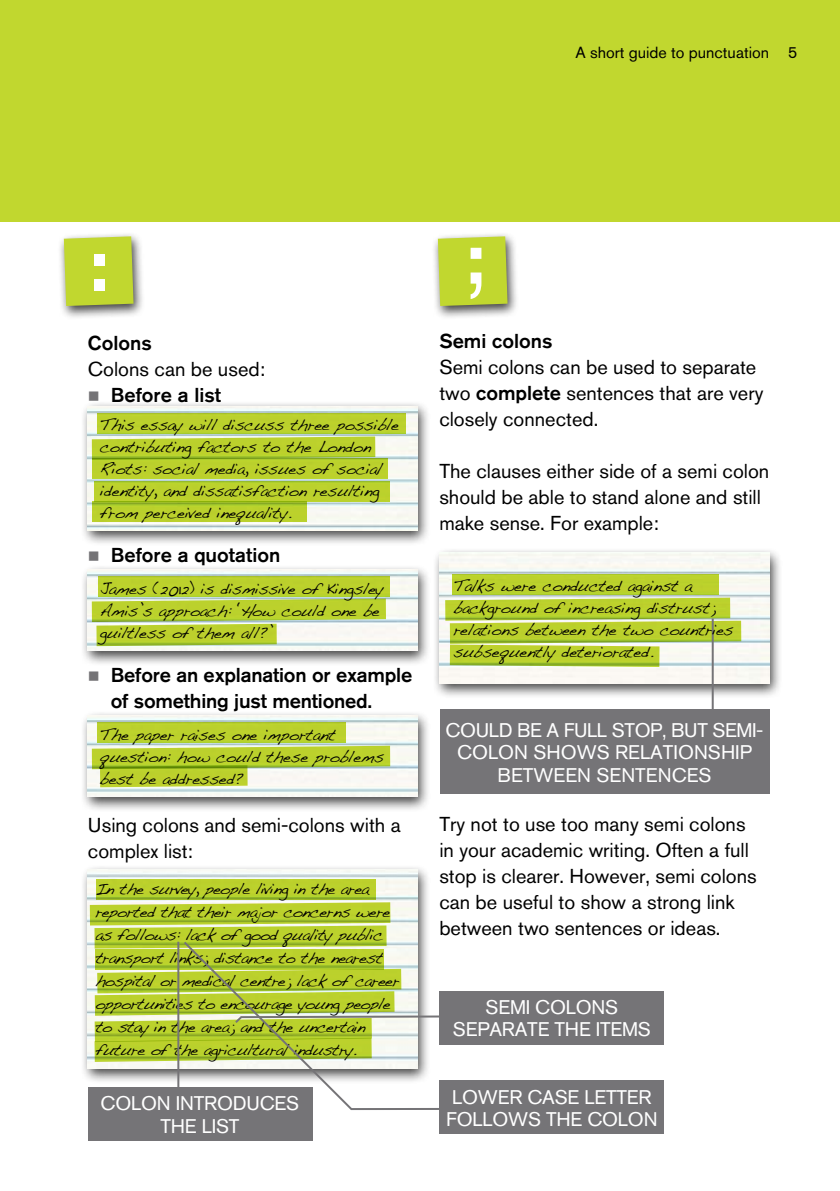
<style>
.page{position:relative;width:840px;height:1191px;background:#fff}
.page>*{position:absolute;margin:0;border:0;box-sizing:border-box;transform-origin:0 0}
.t1{font:20px/26px "Akzidenz Grotesk BQ";color:#000}
.t2{font:500 20px/26px "Akzidenz Grotesk BQ";letter-spacing:-.01em;color:#000}
.t3{font:19.6px/22.4px "Akzidenz Grotesk BQ";letter-spacing:-.01em;color:#fff;text-align:center}
.t4{font:16px/22px "Handwriting Dakota";letter-spacing:-.015em;color:#000}
.t5{font:16px/23px "Handwriting Dakota";letter-spacing:-.04em;color:#000}
.t6{font:16px "Akzidenz Grotesk BQ";color:#000}
.s1{color:#757477}
.s2{font-weight:500}
</style>
<div class="page">
<div style="left:0;top:0;width:839px;height:221px;background:#c1d72f"></div>
<div style="left:57px;top:232px;width:88px;height:87px;background:#000;opacity:.75"></div>
<svg style="left:64px;top:236px;width:69px;height:70px;background:#c0d439"></svg>
<div style="left:430px;top:232px;width:89px;height:87px;background:#000;opacity:.75"></div>
<svg style="left:437px;top:236px;width:70px;height:70px;background:#c4d747"></svg>
<div style="left:431px;top:546px;width:351px;height:153px;background:#000;opacity:.75"></div>
<img style="left:439px;top:553px;width:329px;height:130px">
<div style="left:451px;top:574px;width:267px;height:20px;background:#c1d72f"></div>
<svg style="left:445px;top:597px;width:295px;height:70px;background:#c1d556"></svg>
<div style="left:439px;top:710px;width:329px;height:84px;background:#757477"></div>
<hr style="left:711px;top:618px;width:2px;height:92px;background:#757477">
<div style="left:439px;top:990px;width:224px;height:54px;background:#757477"></div>
<div style="left:80px;top:864px;width:350px;height:220px;background:#000;opacity:.75"></div>
<img style="left:88px;top:870px;width:329px;height:198px">
<div style="left:97px;top:879px;width:279px;height:20px;background:#c1d72f"></div>
<svg style="left:90px;top:902px;width:300px;height:46px;background:#bed343"></svg>
<svg style="left:95px;top:949px;width:87px;height:20px;background:#b4cc2b"></svg>
<svg style="left:182px;top:939px;width:293px;height:172px"></svg>
<svg style="left:94px;top:969px;width:351px;height:93px"></svg>
<hr style="left:177px;top:941px;width:2px;height:153px;background:#757477">
<div style="left:80px;top:400px;width:350px;height:146px;background:#000;opacity:.75"></div>
<img style="left:88px;top:406px;width:329px;height:124px">
<div style="left:80px;top:564px;width:350px;height:102px;background:#000;opacity:.75"></div>
<img style="left:88px;top:570px;width:329px;height:80px">
<div style="left:80px;top:709px;width:350px;height:103px;background:#000;opacity:.75"></div>
<img style="left:88px;top:716px;width:329px;height:80px">
<div style="left:98px;top:413px;width:307px;height:21px;background:#c1d72f"></div>
<div style="left:92px;top:458px;width:295px;height:21px;background:#c1d72f"></div>
<div style="left:94px;top:481px;width:295px;height:21px;background:#c1d72f"></div>
<svg style="left:92px;top:501px;width:215px;height:20px;background:#b1cb29"></svg>
<div style="left:98px;top:576px;width:291px;height:21px;background:#c1d72f"></div>
<div style="left:98px;top:722px;width:248px;height:21px;background:#c1d72f"></div>
<svg style="left:92px;top:436px;width:283px;height:24px;background:#b9cf3b"></svg>
<svg style="left:92px;top:598px;width:294px;height:48px"></svg>
<svg style="left:92px;top:745px;width:298px;height:42px"></svg>
<div style="left:94px;top:255px;width:10px;height:11px;background:#fff"></div>
<div style="left:94px;top:280px;width:10px;height:11px;background:#fff"></div>
<div style="left:439px;top:1080px;width:224px;height:54px;background:#757477"></div>
<div style="left:88px;top:1086px;width:224px;height:54px;background:#757477"></div>
<p class="t6" style="left:575px;top:43px;width:223px">A short guide to punctuation 5</p>
<p class="t2" style="left:88px;top:329px;width:65px">Colons</p>
<p class="t1" style="left:88px;top:356px;width:178px">Colons can be used:</p>
<p class="t2" style="left:88px;top:381px;width:134px"><span class="s1">■</span> Before a list</p>
<p class="t4" style="left:100px;top:414px;width:300px">This essay will discuss three possible contributing factors to the London Riots: social media, issues of social identity, and dissatisfaction resulting from perceived inequality.</p>
<p class="t2" style="left:88px;top:541px;width:194px"><span class="s1">■</span> Before a quotation</p>
<p class="t4" style="left:100px;top:577px;width:284px">James (2012) is dismissive of Kingsley<br>Amis’s approach: ‘How could one be guiltless of them all?’</p>
<p class="t2" style="left:111px;top:661px;width:303px;text-indent:-23px"><span class="s1">■</span> Before an explanation or example of something just mentioned.</p>
<p class="t4" style="left:100px;top:723px;width:285px">The paper raises one important question: how could these problems best be addressed?</p>
<p class="t1" style="left:88px;top:812px;width:314px">Using colons and semi-colons with a complex list:</p>
<p class="t5" style="left:95px;top:876px;width:305px">In the survey, people living in the area reported that their major concerns were as follows: lack of good quality public transport links; distance to the nearest hospital or medical centre; lack of career opportunities to encourage young people to stay in the area; and the uncertain future of the agricultural industry.</p>
<p class="t3" style="left:101px;top:1092px;width:200px">COLON INTRODUCES<br>THE LIST</p>
<p class="t2" style="left:439px;top:328px;width:115px">Semi colons</p>
<p class="t1" style="left:439px;top:354px;width:325px">Semi colons can be used to separate two <span class="s2">complete</span> sentences that are very closely connected.</p>
<p class="t1" style="left:439px;top:458px;width:331px">The clauses either side of a semi colon should be able to stand alone and still make sense. For example:</p>
<p class="t4" style="left:453px;top:574px;width:281px">Talks were conducted against a background of increasing distrust; relations between the two countries subsequently deteriorated.</p>
<p class="t3" style="left:445px;top:719px;width:319px">COULD BE A FULL STOP, BUT SEMI-<br>COLON SHOWS RELATIONSHIP<br>BETWEEN SENTENCES</p>
<p class="t1" style="left:439px;top:811px;width:319px">Try not to use too many semi colons in your academic writing. Often a full stop is clearer. However, semi colons can be useful to show a strong link between two sentences or ideas.</p>
<p class="t3" style="left:452px;top:995px;width:199px">SEMI COLONS<br>SEPARATE THE ITEMS</p>
<p class="t3" style="left:446px;top:1085px;width:213px">LOWER CASE LETTER<br>FOLLOWS THE COLON</p>
</div>
